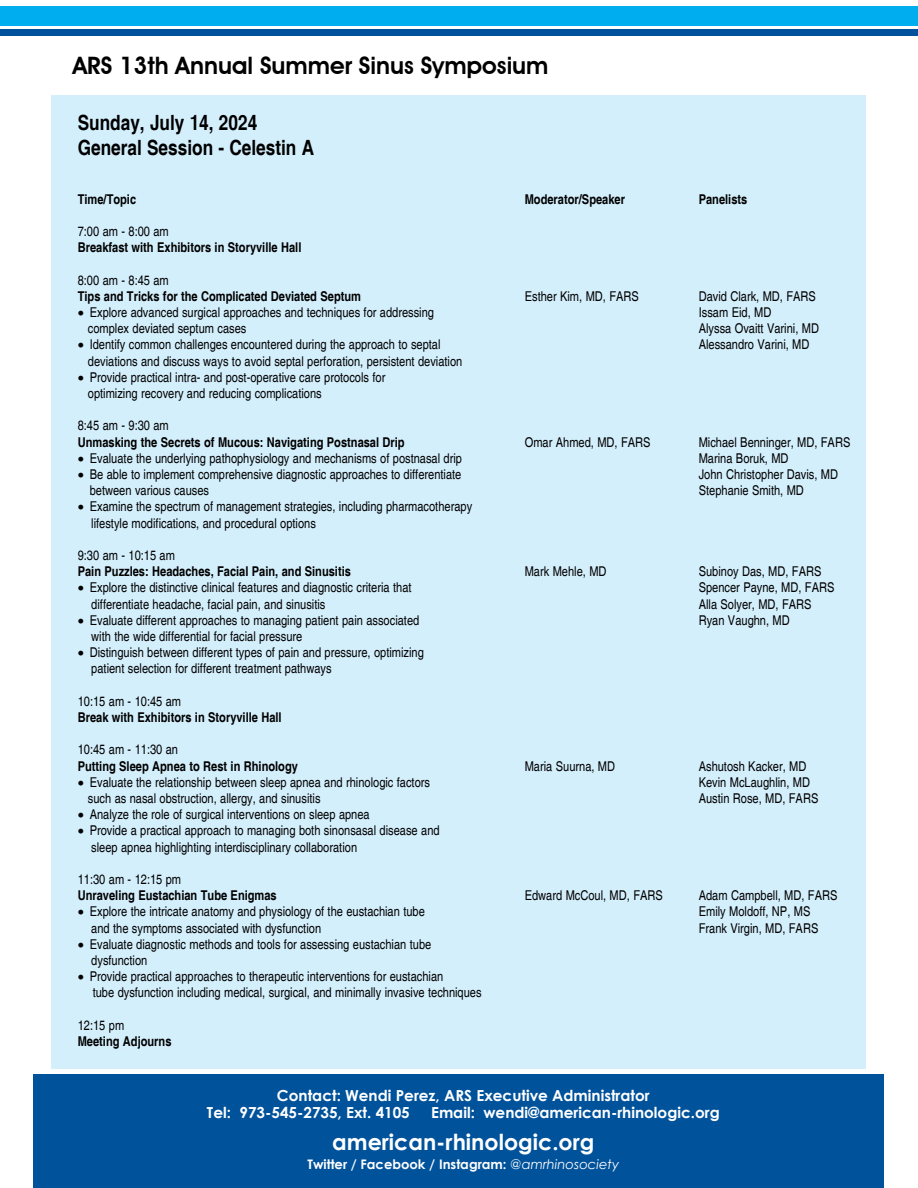
<style>
.page{position:relative;width:918px;height:1188px;background:#fff}
.page>*{position:absolute;margin:0;border:0;box-sizing:border-box;transform-origin:0 0}
.t1{font:600 24px "Avant Garde IT Cby BT";color:#000}
.t2{font:700 22.2px "Century Gothic";color:#fff}
.t3{font:700 condensed 21px/25.2px "Helvetica";color:#000}
.t4{font:700 15.3px/17.4px "Century Gothic";color:#fff}
.t5{font:condensed 13.5px/16.2px "Helvetica";color:#000}
.t6{font:700 condensed 13.5px "Helvetica";color:#000}
.t7{font:700 13.2px "Century Gothic";color:#fff}
.s1{font-weight:400;font-style:italic}
</style>
<div class="page">
<div style="left:0;top:7px;width:918px;height:19px;background:#00aeef"></div>
<div style="left:0;top:29px;width:918px;height:7px;background:#00529c"></div>
<div style="left:52px;top:95px;width:814px;height:973px;background:#d4effc"></div>
<div style="left:34px;top:1075px;width:850px;height:113px;background:#00529b"></div>
<h1 class="t1" style="left:73px;top:51px;width:477px">ARS 13th Annual Summer Sinus Symposium</h1>
<h3 class="t3" style="left:78px;top:110px;width:238px">Sunday, July 14, 2024<br>General Session - Celestin A</h3>
<p class="t6" style="left:78px;top:191px;width:60px">Time/Topic</p>
<p class="t6" style="left:525px;top:191px;width:102px">Moderator/Speaker</p>
<p class="t6" style="left:699px;top:191px;width:50px">Panelists</p>
<p class="t5" style="left:78px;top:223px;width:93px">7:00 am - 8:00 am</p>
<p class="t6" style="left:78px;top:239px;width:225px">Breakfast with Exhibitors in Storyville Hall</p>
<p class="t5" style="left:78px;top:272px;width:93px">8:00 am - 8:45 am</p>
<p class="t6" style="left:78px;top:288px;width:285px">Tips and Tricks for the Complicated Deviated Septum</p>
<p class="t5" style="left:525px;top:288px;width:116px">Esther Kim, MD, FARS</p>
<p class="t5" style="left:699px;top:288px;width:119px">David Clark, MD, FARS</p>
<p class="t5" style="left:78px;top:304px;width:358px">• Explore advanced surgical approaches and techniques for addressing</p>
<p class="t5" style="left:699px;top:304px;width:74px">Issam Eid, MD</p>
<p class="t5" style="left:88px;top:320px;width:160px">complex deviated septum cases</p>
<p class="t5" style="left:699px;top:320px;width:122px">Alyssa Ovaitt Varini, MD</p>
<p class="t5" style="left:78px;top:337px;width:364px">• Identify common challenges encountered during the approach to septal</p>
<p class="t5" style="left:699px;top:337px;width:112px">Alessandro Varini, MD</p>
<p class="t5" style="left:88px;top:353px;width:376px">deviations and discuss ways to avoid septal perforation, persistent deviation</p>
<p class="t5" style="left:88px;top:369px;width:299px;text-indent:-10px">• Provide practical intra- and post-operative care protocols for optimizing recovery and reducing complications</p>
<p class="t5" style="left:78px;top:418px;width:93px">8:45 am - 9:30 am</p>
<p class="t6" style="left:78px;top:434px;width:328px">Unmasking the Secrets of Mucous: Navigating Postnasal Drip</p>
<p class="t5" style="left:525px;top:434px;width:127px">Omar Ahmed, MD, FARS</p>
<p class="t5" style="left:699px;top:434px;width:153px">Michael Benninger, MD, FARS</p>
<p class="t5" style="left:78px;top:450px;width:386px">• Evaluate the underlying pathophysiology and mechanisms of postnasal drip</p>
<p class="t5" style="left:699px;top:450px;width:91px">Marina Boruk, MD</p>
<p class="t5" style="left:78px;top:466px;width:385px">• Be able to implement comprehensive diagnostic approaches to differentiate</p>
<p class="t5" style="left:699px;top:466px;width:141px">John Christopher Davis, MD</p>
<p class="t5" style="left:90px;top:482px;width:121px">between various causes</p>
<p class="t5" style="left:699px;top:482px;width:107px">Stephanie Smith, MD</p>
<p class="t5" style="left:91px;top:499px;width:382px;text-indent:-14px">• Examine the spectrum of management strategies, including pharmacotherapy lifestyle modifications, and procedural options</p>
<p class="t5" style="left:78px;top:547px;width:99px">9:30 am - 10:15 am</p>
<p class="t6" style="left:78px;top:563px;width:275px">Pain Puzzles: Headaches, Facial Pain, and Sinusitis</p>
<p class="t5" style="left:525px;top:563px;width:83px">Mark Mehle, MD</p>
<p class="t5" style="left:699px;top:563px;width:124px">Subinoy Das, MD, FARS</p>
<p class="t5" style="left:78px;top:580px;width:335px">• Explore the distinctive clinical features and diagnostic criteria that</p>
<p class="t5" style="left:699px;top:580px;width:137px">Spencer Payne, MD, FARS</p>
<p class="t5" style="left:91px;top:596px;width:236px">differentiate headache, facial pain, and sinusitis</p>
<p class="t5" style="left:699px;top:596px;width:114px">Alla Solyer, MD, FARS</p>
<p class="t5" style="left:78px;top:612px;width:343px">• Evaluate different approaches to managing patient pain associated</p>
<p class="t5" style="left:699px;top:612px;width:93px">Ryan Vaughn, MD</p>
<p class="t5" style="left:91px;top:628px;width:213px">with the wide differential for facial pressure</p>
<p class="t5" style="left:91px;top:644px;width:334px;text-indent:-14px">• Distinguish between different types of pain and pressure, optimizing patient selection for different treatment pathways</p>
<p class="t5" style="left:78px;top:693px;width:105px">10:15 am - 10:45 am</p>
<p class="t6" style="left:78px;top:709px;width:205px">Break with Exhibitors in Storyville Hall</p>
<p class="t5" style="left:78px;top:742px;width:102px">10:45 am - 11:30 an</p>
<p class="t6" style="left:78px;top:758px;width:222px">Putting Sleep Apnea to Rest in Rhinology</p>
<p class="t5" style="left:525px;top:758px;width:92px">Maria Suurna, MD</p>
<p class="t5" style="left:699px;top:758px;width:109px">Ashutosh Kacker, MD</p>
<p class="t5" style="left:78px;top:774px;width:354px">• Evaluate the relationship between sleep apnea and rhinologic factors</p>
<p class="t5" style="left:699px;top:774px;width:113px">Kevin McLaughlin, MD</p>
<p class="t5" style="left:88px;top:790px;width:234px">such as nasal obstruction, allergy, and sinusitis</p>
<p class="t5" style="left:699px;top:790px;width:121px">Austin Rose, MD, FARS</p>
<p class="t5" style="left:78px;top:806px;width:294px">• Analyze the role of surgical interventions on sleep apnea</p>
<p class="t5" style="left:91px;top:823px;width:350px;text-indent:-14px">• Provide a practical approach to managing both sinonsasal disease and sleep apnea highlighting interdisciplinary collaboration</p>
<p class="t5" style="left:78px;top:871px;width:105px">11:30 am - 12:15 pm</p>
<p class="t6" style="left:78px;top:887px;width:201px">Unraveling Eustachian Tube Enigmas</p>
<p class="t5" style="left:525px;top:887px;width:140px">Edward McCoul, MD, FARS</p>
<p class="t5" style="left:699px;top:887px;width:140px">Adam Campbell, MD, FARS</p>
<p class="t5" style="left:78px;top:904px;width:349px">• Explore the intricate anatomy and physiology of the eustachian tube</p>
<p class="t5" style="left:699px;top:904px;width:113px">Emily Moldoff, NP, MS</p>
<p class="t5" style="left:91px;top:920px;width:231px">and the symptoms associated with dysfunction</p>
<p class="t5" style="left:699px;top:920px;width:121px">Frank Virgin, MD, FARS</p>
<p class="t5" style="left:91px;top:936px;width:342px;text-indent:-14px">• Evaluate diagnostic methods and tools for assessing eustachian tube dysfunction</p>
<p class="t5" style="left:93px;top:968px;width:390px;text-indent:-15px">• Provide practical approaches to therapeutic interventions for eustachian<br>tube dysfunction including medical, surgical, and minimally invasive techniques</p>
<p class="t5" style="left:78px;top:1017px;width:48px">12:15 pm</p>
<p class="t6" style="left:78px;top:1033px;width:95px">Meeting Adjourns</p>
<p class="t4" style="left:207px;top:1086px;width:444px;text-indent:70px">Contact: Wendi Perez, ARS Executive Administrator<br>Tel: 973-545-2735, Ext. 4105</p>
<p class="t4" style="left:431px;top:1103px;width:290px">Email: wendi@american-rhinologic.org</p>
<h2 class="t2" style="left:332px;top:1125px;width:264px">american-rhinologic.org</h2>
<p class="t7" style="left:308px;top:1154px;width:313px">Twitter / Facebook / Instagram: <span class="s1">@amrhinosociety</span></p>
</div>
